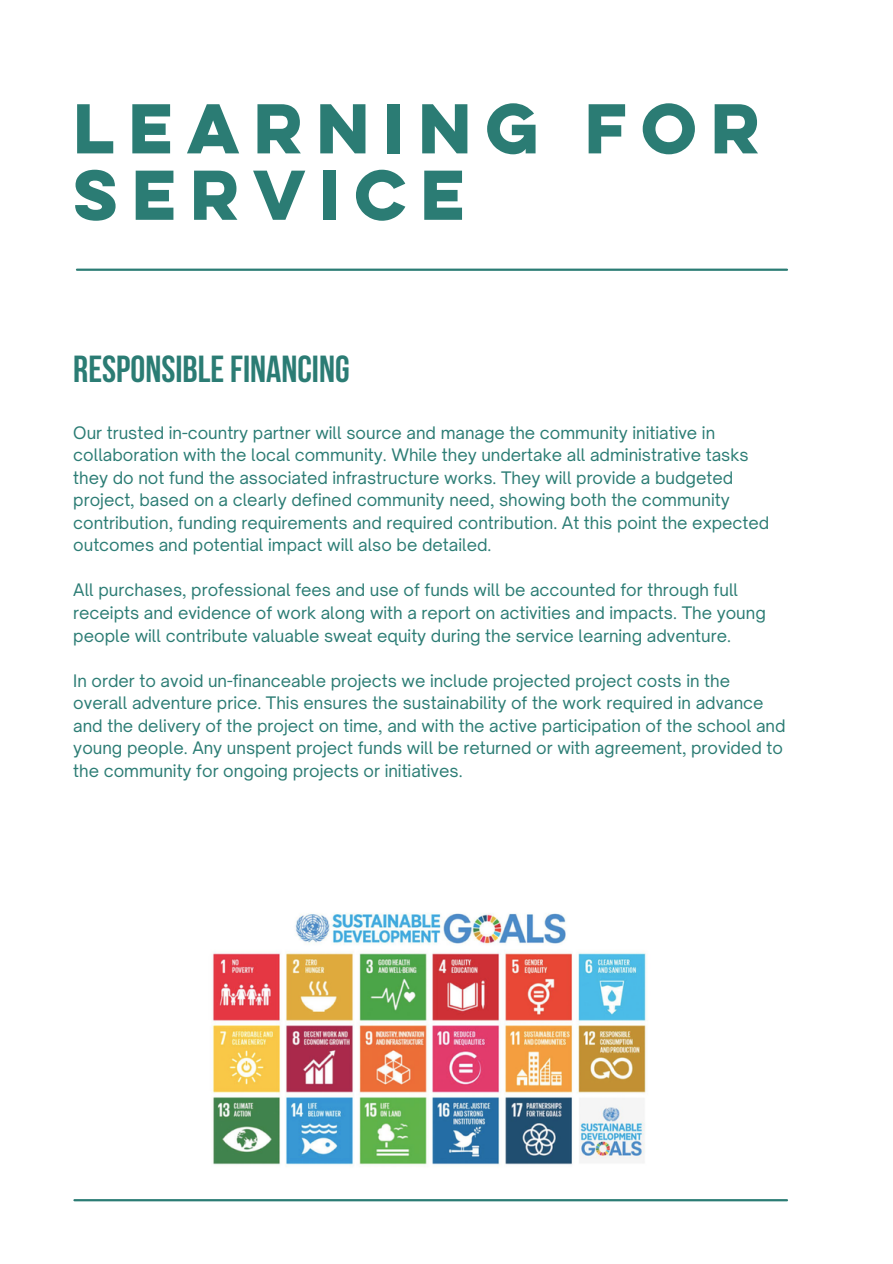
<style>
.page{position:relative;width:893px;height:1264px;background:#fff}
.page>*{position:absolute;margin:0;border:0;box-sizing:border-box;transform-origin:0 0}
.t1{font:700 63px/66.3px "Lulo Clean W01 One";color:#2b7c74}
.t2{font:700 37.5px "Bebas Neue";color:#2b7c74}
.t3{font:16.5px/22.5px "Open Sauce One";color:#2b7c74}
</style>
<div class="page">
<hr style="left:74px;top:1199px;width:713px;height:2px;background:#2b7c74">
<hr style="left:77px;top:268px;width:710px;height:3px;background:#2b7c74">
<img style="left:212px;top:913px;width:434px;height:252px">
<p class="t1" style="left:73px;top:93px;width:701px">LEARNING FOR<br>SERVICE</p>
<p class="t2" style="left:73px;top:353px;width:278px">RESPONSIBLEFINANCING</p>
<p class="t3" style="left:73px;top:421px;width:697px">Our trusted in-country partner will source and manage the community initiative in collaboration with the local community. While they undertake all administrative tasks they do not fund the associated infrastructure works. They will provide a budgeted project, based on a clearly defined community need, showing both the community contribution, funding requirements and required contribution. At this point the expected outcomes and potential impact will also be detailed.</p>
<p class="t3" style="left:73px;top:579px;width:694px">All purchases, professional fees and use of funds will be accounted for through full receipts and evidence of work along with a report on activities and impacts. The young people will contribute valuable sweat equity during the service learning adventure.</p>
<p class="t3" style="left:73px;top:669px;width:713px">In order to avoid un-financeable projects we include projected project costs in the overall adventure price. This ensures the sustainability of the work required in advance and the delivery of the project on time, and with the active participation of the school and young people. Any unspent project funds will be returned or with agreement, provided to the community for ongoing projects or initiatives.</p>
</div>
